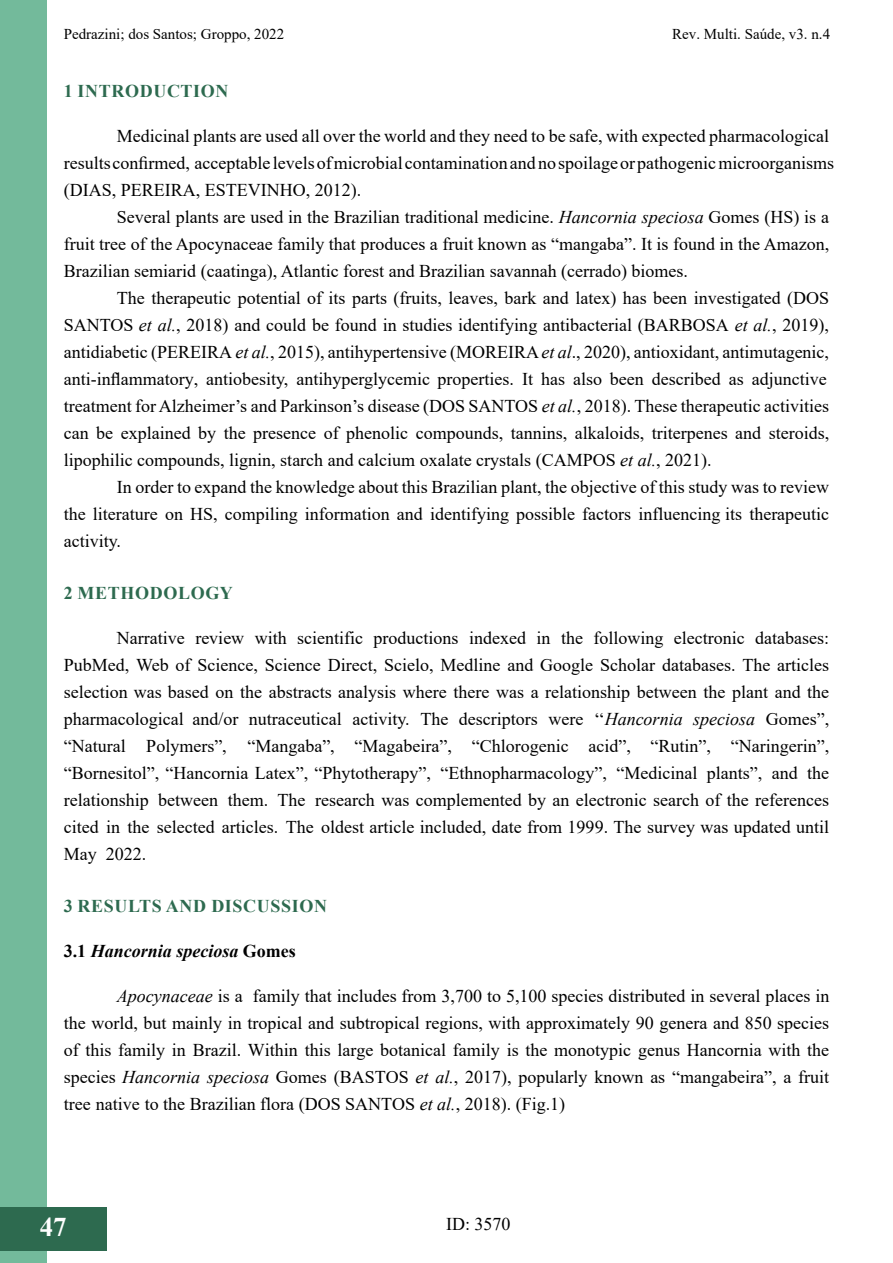
<style>
.page{position:relative;width:893px;height:1263px;background:#fff}
.page>*{position:absolute;margin:0;border:0;box-sizing:border-box;transform-origin:0 0}
.t1{font:700 27px "Times New Roman";color:#fff}
.t2{font:18px/27px "Times New Roman";color:#000;text-align:justify}
.t3{font:700 18px "Times New Roman";letter-spacing:.035em;color:#2d6a4f}
.t4{font:italic 700 18px "Times New Roman";color:#000}
.t5{font:15px "Times New Roman";color:#000}
.s1{font-style:italic}
.s2{font-style:normal}
</style>
<div class="page">
<div style="left:0;top:0;width:47px;height:1262px;background:#73ba9b"></div>
<hr style="left:892px;top:1207px;width:1px;height:43px;background:#2d6a4f">
<div style="left:0;top:1207px;width:106px;height:43px;background:#2d6a4f"></div>
<p class="t5" style="left:64px;top:24px;width:222px">Pedrazini; dos Santos; Groppo, 2022</p>
<p class="t5" style="left:672px;top:24px;width:159px">Rev. Multi. Saúde, v3. n.4</p>
<p class="t3" style="left:64px;top:78px;width:166px">1 INTRODUCTION</p>
<p class="t2" style="left:64px;top:122px;width:772px;text-align:left;text-indent:53px">Medicinal plants are used all over the world and they need to be safe, with expected pharmacological results confirmed, acceptable levels of microbial contamination and no spoilage or pathogenic microorganisms (DIAS, PEREIRA, ESTEVINHO, 2012).</p>
<p class="t2" style="left:64px;top:203px;width:767px;text-indent:53px">Several plants are used in the Brazilian traditional medicine. <span class="s1">Hancornia speciosa</span> Gomes (HS) is a fruit tree of the Apocynaceae family that produces a fruit known as “mangaba”. It is found in the Amazon, Brazilian semiarid (caatinga), Atlantic forest and Brazilian savannah (cerrado) biomes.</p>
<p class="t2" style="left:64px;top:284px;width:767px;text-align:left;text-indent:53px">The therapeutic potential of its parts (fruits, leaves, bark and latex) has been investigated (DOS SANTOS <span class="s1">et al.</span>, 2018) and could be found in studies identifying antibacterial (BARBOSA <span class="s1">et al.</span>, 2019), antidiabetic (PEREIRA <span class="s1">et al.</span>, 2015), antihypertensive (MOREIRA <span class="s1">et al</span>., 2020), antioxidant, antimutagenic, anti-inflammatory, antiobesity, antihyperglycemic properties. It has also been described as adjunctive treatment for Alzheimer’s and Parkinson’s disease (DOS SANTOS <span class="s1">et al.</span>, 2018). These therapeutic activities can be explained by the presence of phenolic compounds, tannins, alkaloids, triterpenes and steroids, lipophilic compounds, lignin, starch and calcium oxalate crystals (CAMPOS <span class="s1">et al.</span>, 2021).</p>
<p class="t2" style="left:64px;top:473px;width:767px;text-indent:53px">In order to expand the knowledge about this Brazilian plant, the objective of this study was to review the literature on HS, compiling information and identifying possible factors influencing its therapeutic activity.</p>
<p class="t3" style="left:64px;top:580px;width:171px">2 METHODOLOGY</p>
<p class="t2" style="left:64px;top:624px;width:767px;text-indent:53px">Narrative review with scientific productions indexed in the following electronic databases:<br>PubMed, Web of Science, Science Direct, Scielo, Medline and Google Scholar databases. The articles selection was based on the abstracts analysis where there was a relationship between the plant and the pharmacological and/or nutraceutical activity. The descriptors were ‘‘<span class="s1">Hancornia speciosa</span> Gomes”, “Natural Polymers”, “Mangaba”, “Magabeira”, “Chlorogenic acid”, “Rutin”, “Naringerin”, “Bornesitol”, “Hancornia Latex”, “Phytotherapy”, “Ethnopharmacology”, “Medicinal plants”, and the relationship between them. The research was complemented by an electronic search of the references cited in the selected articles. The oldest article included, date from 1999. The survey was updated until May 2022.</p>
<p class="t3" style="left:64px;top:892px;width:265px">3 RESULTS AND DISCUSSION</p>
<p class="t4" style="left:64px;top:938px;width:234px"><span class="s2">3.1</span> Hancornia speciosa <span class="s2">Gomes</span></p>
<p class="t2" style="left:64px;top:981px;width:767px;text-indent:53px"><span class="s1">Apocynaceae</span> is a family that includes from 3,700 to 5,100 species distributed in several places in the world, but mainly in tropical and subtropical regions, with approximately 90 genera and 850 species of this family in Brazil. Within this large botanical family is the monotypic genus Hancornia with the species <span class="s1">Hancornia speciosa</span> Gomes (BASTOS <span class="s1">et al.</span>, 2017), popularly known as “mangabeira”, a fruit tree native to the Brazilian flora (DOS SANTOS <span class="s1">et al.</span>, 2018). (Fig.1)</p>
<h1 class="t1" style="left:40px;top:1207px;width:28px">47</h1>
<p class="t2" style="left:446px;top:1210px;width:66px">ID: 3570</p>
</div>
